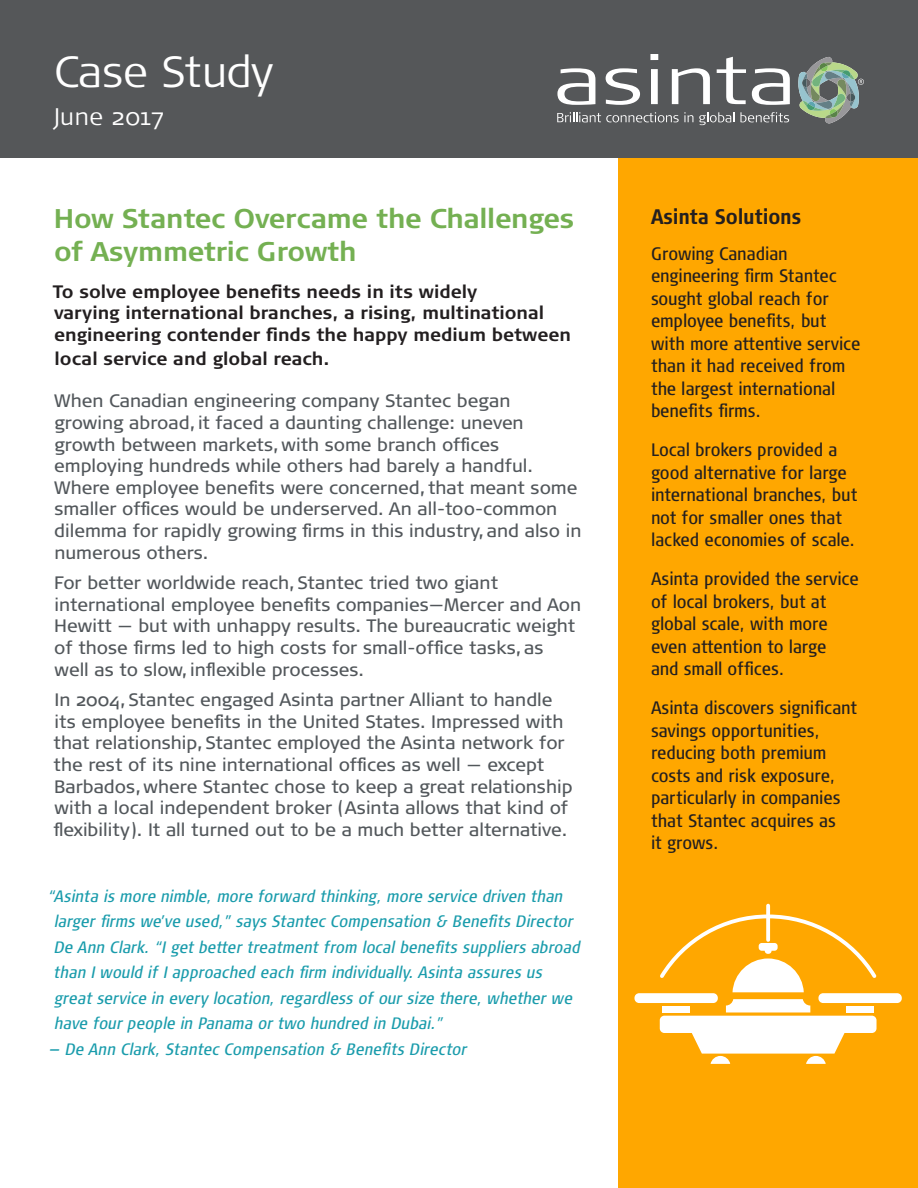
<style>
.page{position:relative;width:918px;height:1188px;background:#fff}
.page>*{position:absolute;margin:0;border:0;box-sizing:border-box;transform-origin:0 0}
.Asinta_Heading_1{font:300 43.5px "Signa OT";letter-spacing:-.01em;color:#fff}
.Asinta_Body_Copy{font:700 27px/33px "Signa OT";letter-spacing:-.01em;color:#74b052}
.Asinta_Heading_1-2{font:300 24px "Signa OT";letter-spacing:.025em;color:#fff}
.Asinta_Body_Copy-2{font:700 condensed 21px "Signa OT";color:#231f20}
.Asinta_Body_Copy-3{font:18px/21.6px "Signa OT";color:#52575b}
.Asinta_Body_Copy-4{font:condensed 18px/22.5px "Signa OT";letter-spacing:-.01em;color:#231f20}
.Asinta_Body_Copy-5{font:700 18px/21.6px "Signa OT";color:#231f20}
.Asinta_Body_Copy-6{font:italic condensed 16.5px/25.5px "Signa OT";letter-spacing:-.01em;color:#1a9cac}
</style>
<div class="page">
<div style="left:618px;top:158px;width:300px;height:1030px;background:#ffa700"></div>
<div style="left:0;top:0;width:918px;height:158px;background:#555759"></div>
<svg style="left:557px;top:112px;width:136px;height:10px"></svg>
<svg style="left:699px;top:112px;width:35px;height:13px"></svg>
<svg style="left:740px;top:112px;width:49px;height:10px"></svg>
<svg style="left:557px;top:68px;width:38px;height:37px"></svg>
<svg style="left:606px;top:68px;width:34px;height:37px"></svg>
<svg style="left:650px;top:54px;width:8px;height:50px"></svg>
<svg style="left:672px;top:68px;width:38px;height:36px"></svg>
<svg style="left:717px;top:57px;width:29px;height:47px"></svg>
<svg style="left:752px;top:68px;width:38px;height:37px"></svg>
<svg style="left:798px;top:57px;width:66px;height:66px"></svg>
<div style="left:660px;top:1016px;width:217px;height:17px;background:#fff;border-radius:5px"></div>
<svg style="left:691px;top:1033px;width:154px;height:31px"></svg>
<div style="left:634px;top:993px;width:84px;height:10px;background:#fff;border-radius:5px"></div>
<div style="left:663px;top:1006px;width:27px;height:6px;background:#fff"></div>
<div style="left:818px;top:993px;width:84px;height:10px;background:#fff;border-radius:5px"></div>
<div style="left:847px;top:1006px;width:27px;height:6px;background:#fff"></div>
<svg style="left:726px;top:999px;width:84px;height:13px"></svg>
<svg style="left:660px;top:913px;width:217px;height:79px"></svg>
<svg style="left:766px;top:906px;width:4px;height:34px"></svg>
<p class="Asinta_Heading_1" style="left:54px;top:46px;width:221px">Case Study</p>
<p class="Asinta_Heading_1-2" style="left:54px;top:102px;width:111px">June 2017</p>
<p class="Asinta_Body_Copy" style="left:54px;top:202px;width:522px">How Stantec Overcame the Challenges of Asymmetric Growth</p>
<p class="Asinta_Body_Copy-5" style="left:53px;top:280px;width:520px">To solve employee benefits needs in its widely<br>varying international branches, a rising, multinational engineering contender finds the happy medium between</p>
<p class="Asinta_Body_Copy-5" style="left:55px;top:348px;width:277px">local service and global reach.</p>
<p class="Asinta_Body_Copy-3" style="left:54px;top:390px;width:529px">When Canadian engineering company Stantec began growing abroad, it faced a daunting challenge: uneven growth between markets, with some branch offices employing hundreds while others had barely a handful.<br>Where employee benefits were concerned, that meant some smaller offices would be underserved. An all-too-common dilemma for rapidly growing firms in this industry, and also in numerous others.</p>
<p class="Asinta_Body_Copy-3" style="left:54px;top:572px;width:528px">For better worldwide reach, Stantec tried two giant international employee benefits companies—Mercer and Aon Hewitt — but with unhappy results. The bureaucratic weight of those firms led to high costs for small-office tasks, as well as to slow, inflexible processes.</p>
<p class="Asinta_Body_Copy-3" style="left:53px;top:689px;width:520px">In 2004, Stantec engaged Asinta partner Alliant to handle its employee benefits in the United States. Impressed with that relationship, Stantec employed the Asinta network for the rest of its nine international offices as well — except Barbados, where Stantec chose to keep a great relationship with a local independent broker (Asinta allows that kind of flexibility). It all turned out to be a much better alternative.</p>
<p class="Asinta_Body_Copy-6" style="left:53px;top:883px;width:528px;text-indent:-6px">“Asinta is more nimble, more forward thinking, more service driven than larger firms we’ve used,” says Stantec Compensation &amp; Benefits Director De Ann Clark. “I get better treatment from local benefits suppliers abroad than I would if I approached each firm individually. Asinta assures us great service in every location, regardless of our size there, whether we have four people in Panama or two hundred in Dubai.”</p>
<p class="Asinta_Body_Copy-6" style="left:48px;top:1036px;width:420px">— De Ann Clark, Stantec Compensation &amp; Benefits Director</p>
<p class="Asinta_Body_Copy-2" style="left:651px;top:204px;width:152px">Asinta Solutions</p>
<p class="Asinta_Body_Copy-4" style="left:651px;top:242px;width:211px">Growing Canadian engineering firm Stantec sought global reach for employee benefits, but with more attentive service than it had received from the largest international benefits firms.</p>
<p class="Asinta_Body_Copy-4" style="left:651px;top:439px;width:208px">Local brokers provided a good alternative for large international branches, but not for smaller ones that lacked economies of scale.</p>
<p class="Asinta_Body_Copy-4" style="left:651px;top:568px;width:209px">Asinta provided the service of local brokers, but at global scale, with more even attention to large<br>and small offices.</p>
<p class="Asinta_Body_Copy-4" style="left:651px;top:697px;width:208px">Asinta discovers significant savings opportunities, reducing both premium costs and risk exposure, particularly in companies that Stantec acquires as<br>it grows.</p>
</div>
